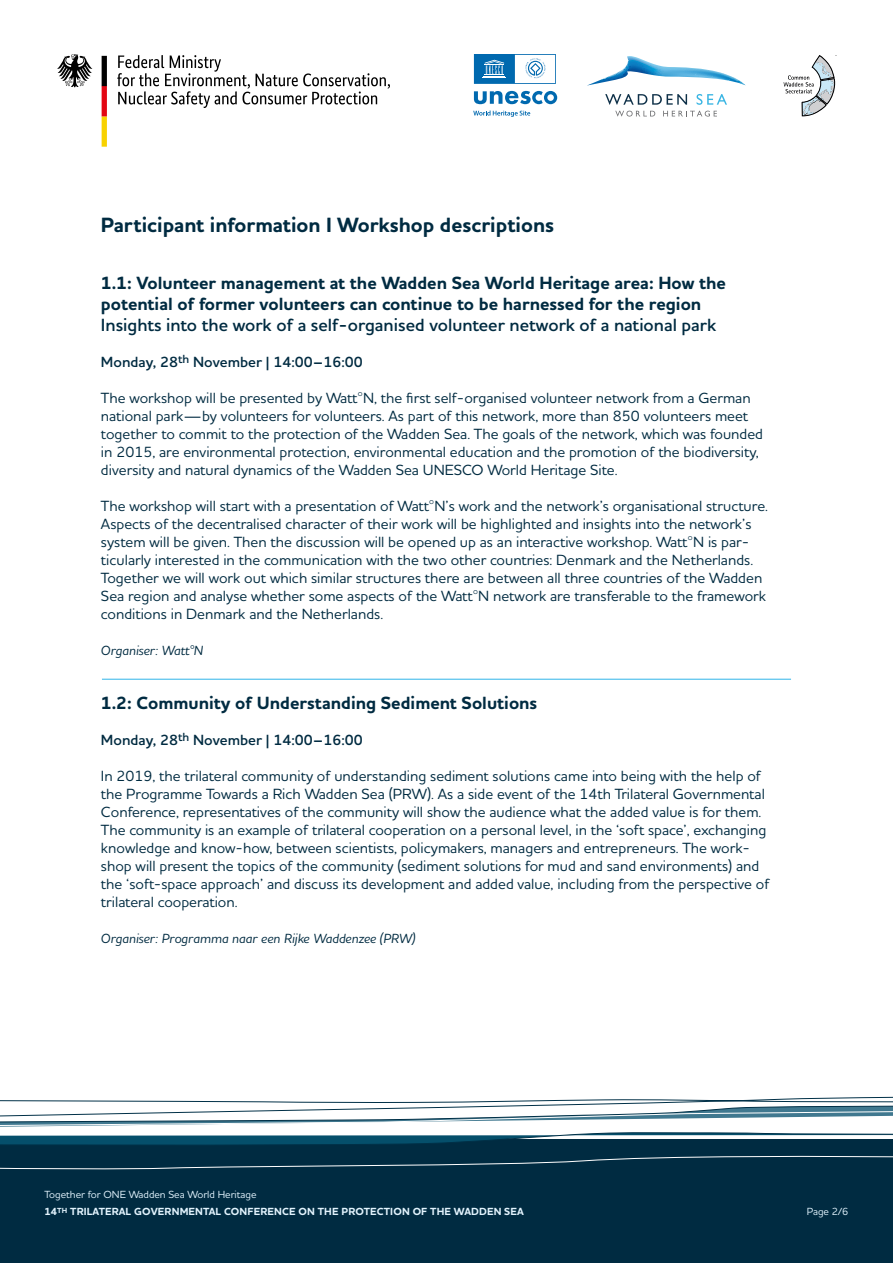
<style>
.page{position:relative;width:893px;height:1263px;background:#fff}
.page>*{position:absolute;margin:0;border:0;box-sizing:border-box;transform-origin:0 0}
.t1{font:700 21px "Houschka Pro";color:#002b41}
.t2{font:700 18px/21px "Houschka Pro";color:#002b41}
.t3{font:600 18px "Houschka Pro";color:#002b41}
.t4{font:500 15px/18px "Houschka Pro";color:#002b41}
.t5{font:600 15px "Houschka Pro";color:#002b41}
.t6{font:italic 500 13.5px "Houschka Pro";color:#002b41}
.t7{font:700 10.5px/16.5px "Houschka Pro";letter-spacing:.015em;color:#e2f3fd}
.t8{font:500 10.5px "Houschka Pro";color:#e2f3fd}
.s1{font-weight:500}
</style>
<div class="page">
<svg style="left:587px;top:56px;width:159px;height:30px"></svg>
<svg style="left:605px;top:94px;width:82px;height:11px"></svg>
<svg style="left:697px;top:94px;width:30px;height:11px"></svg>
<svg style="left:615px;top:111px;width:40px;height:6px"></svg>
<svg style="left:663px;top:111px;width:54px;height:6px"></svg>
<svg style="left:783px;top:56px;width:52px;height:60px"></svg>
<svg style="left:117px;top:55px;width:273px;height:53px"></svg>
<svg style="left:57px;top:54px;width:35px;height:33px"></svg>
<svg style="left:102px;top:56px;width:5px;height:91px"></svg>
<svg style="left:473px;top:111px;width:57px;height:6px"></svg>
<svg style="left:474px;top:91px;width:83px;height:13px"></svg>
<svg style="left:474px;top:54px;width:82px;height:30px"></svg>
<div style="left:0;top:1140px;width:893px;height:123px;background:#002b41"></div>
<svg style="left:0;top:1155px;width:893px;height:15px"></svg>
<svg style="left:0;top:1096px;width:893px;height:49px"></svg>
<hr style="left:102px;top:679px;width:689px;height:1px;background:#2fb4e9">
<h1 class="t1" style="left:101px;top:211px;width:455px">Participant information I Workshop descriptions</h1>
<p class="t2" style="left:101px;top:273px;width:626px">1.1: Volunteer management at the Wadden Sea World Heritage area: How the potential of former volunteers can continue to be harnessed for the region</p>
<p class="t3" style="left:101px;top:313px;width:617px">Insights into the work of a self-organised volunteer network of a national park</p>
<p class="t5" style="left:101px;top:352px;width:263px">Monday, 28<sup>th</sup> November | 14:00–16:00</p>
<p class="t4" style="left:101px;top:389px;width:663px">The workshop will be presented by Watt°N, the first self-organised volunteer network from a German national park—by volunteers for volunteers. As part of this network, more than 850 volunteers meet together to commit to the protection of the Wadden Sea. The goals of the network, which was founded in 2015, are environmental protection, environmental education and the promotion of the biodiversity, diversity and natural dynamics of the Wadden Sea UNESCO World Heritage Site.</p>
<p class="t4" style="left:101px;top:497px;width:668px">The workshop will start with a presentation of Watt°N’s work and the network’s organisational structure.<br>Aspects of the decentralised character of their work will be highlighted and insights into the network’s system will be given. Then the discussion will be opened up as an interactive workshop. Watt°N is par&shy;ticularly interested in the communication with the two other countries: Denmark and the Netherlands.<br>Together we will work out which similar structures there are between all three countries of the Wadden Sea region and analyse whether some aspects of the Watt°N network are transferable to the framework conditions in Denmark and the Netherlands.</p>
<p class="t6" style="left:101px;top:642px;width:104px">Organiser: Watt°N</p>
<p class="t2" style="left:101px;top:693px;width:438px">1.2: Community of Understanding Sediment Solutions</p>
<p class="t5" style="left:101px;top:730px;width:263px">Monday, 28<sup>th</sup> November | 14:00–16:00</p>
<p class="t4" style="left:101px;top:767px;width:670px">In 2019, the trilateral community of understanding sediment solutions came into being with the help of the Programme Towards a Rich Wadden Sea (PRW). As a side event of the 14th Trilateral Governmental Conference, representatives of the community will show the audience what the added value is for them.<br>The community is an example of trilateral cooperation on a personal level, in the ‘soft space’, exchanging knowledge and know-how, between scientists, policymakers, managers and entrepreneurs. The work&shy;shop will present the topics of the community (sediment solutions for mud and sand environments) and the ‘soft-space approach’ and discuss its development and added value, including from the perspective of trilateral cooperation.</p>
<p class="t6" style="left:101px;top:930px;width:316px">Organiser: Programma naar een Rijke Waddenzee (PRW)</p>
<p class="t7" style="left:45px;top:1187px;width:481px"><span class="s1">Together for ONE Wadden Sea World Heritage<br></span>14<sup>TH</sup> TRILATERAL GOVERNMENTAL CONFERENCE ON THE PROTECTION OF THE WADDEN SEA</p>
<p class="t8" style="left:807px;top:1204px;width:43px">Page 2/6</p>
</div>
